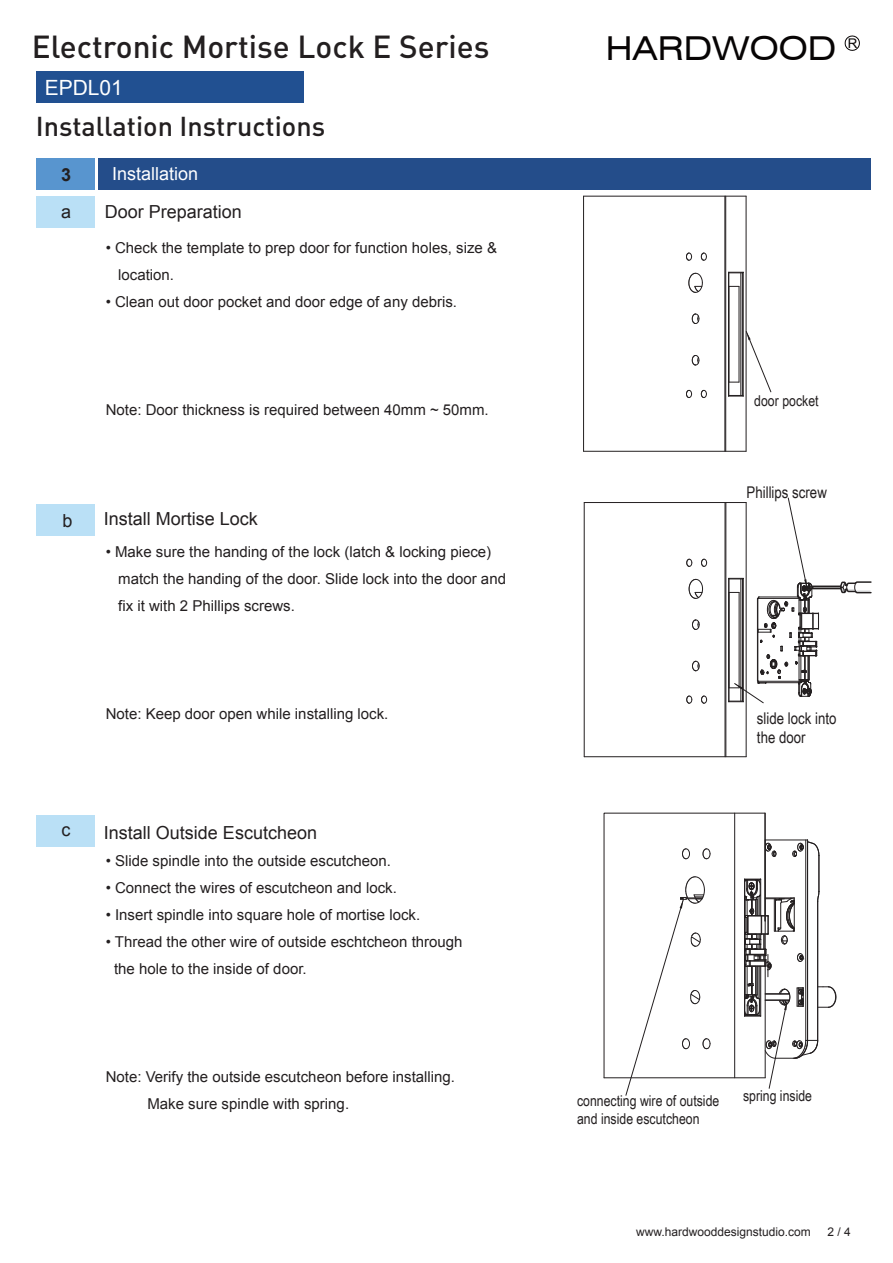
<style>
.page{position:relative;width:893px;height:1263px;background:#fff}
.page>*{position:absolute;margin:0;border:0;box-sizing:border-box;transform-origin:0 0}
.t1{font:expanded 33px "Swiss 721 BT";color:#070404}
.t2{font:31.5px "DIN Medium Alternate";color:#231f20}
.t3{font:27px "DIN Medium Alternate";color:#231f20}
.t4{font:21px "Arial";color:#fff}
.t5{font:18px "Arial";color:#231f20}
.t6{font:18px "Arial";color:#fff}
.t7{font:700 18px "Arial";color:#231f20}
.t8{font:16.2px/19.4px "Arial Narrow";color:#231f20}
.t9{font:15px/27px "Arial";color:#231f20}
.t10{font:15px/18px "Arial Narrow";color:#231f20}
.t11{font:13.35px "Arial";color:#070404}
.t12{font:12px "Arial";color:#231f20}
</style>
<div class="page">
<svg style="left:844px;top:35px;width:16px;height:16px"></svg>
<div style="left:36px;top:72px;width:267px;height:31px;background:#215091"></div>
<div style="left:98px;top:158px;width:772px;height:32px;background:#244d8a"></div>
<div style="left:36px;top:158px;width:58px;height:32px;background:#5895cf"></div>
<div style="left:36px;top:196px;width:58px;height:32px;background:#bae0f6"></div>
<div style="left:36px;top:505px;width:58px;height:31px;background:#bae0f6"></div>
<div style="left:36px;top:815px;width:58px;height:32px;background:#bae0f6"></div>
<hr style="left:583px;top:196px;width:1px;height:255px;background:#231f20">
<hr style="left:724px;top:196px;width:1px;height:255px;background:#231f20">
<hr style="left:725px;top:196px;width:1px;height:255px;background:#231f20">
<hr style="left:728px;top:273px;width:1px;height:123px;background:#231f20">
<hr style="left:739px;top:286px;width:1px;height:96px;background:#231f20">
<hr style="left:740px;top:273px;width:1px;height:122px;background:#231f20">
<hr style="left:742px;top:273px;width:1px;height:122px;background:#231f20">
<hr style="left:743px;top:272px;width:1px;height:124px;background:#231f20">
<hr style="left:746px;top:196px;width:1px;height:255px;background:#231f20">
<hr style="left:583px;top:196px;width:163px;height:1px;background:#231f20">
<svg style="left:728px;top:272px;width:16px;height:2px"></svg>
<svg style="left:692px;top:313px;width:8px;height:11px"></svg>
<svg style="left:701px;top:252px;width:6px;height:9px"></svg>
<svg style="left:686px;top:252px;width:6px;height:9px"></svg>
<svg style="left:686px;top:390px;width:6px;height:8px"></svg>
<svg style="left:701px;top:390px;width:6px;height:8px"></svg>
<svg style="left:688px;top:272px;width:15px;height:21px"></svg>
<svg style="left:692px;top:355px;width:8px;height:11px"></svg>
<svg style="left:728px;top:331px;width:44px;height:66px"></svg>
<hr style="left:583px;top:451px;width:163px;height:1px;background:#231f20">
<hr style="left:584px;top:503px;width:1px;height:254px;background:#231f20">
<hr style="left:725px;top:503px;width:1px;height:254px;background:#231f20">
<hr style="left:746px;top:503px;width:1px;height:254px;background:#231f20">
<hr style="left:584px;top:502px;width:162px;height:1px;background:#231f20">
<svg style="left:692px;top:619px;width:8px;height:11px"></svg>
<svg style="left:701px;top:558px;width:6px;height:9px"></svg>
<svg style="left:686px;top:558px;width:6px;height:9px"></svg>
<svg style="left:686px;top:695px;width:6px;height:9px"></svg>
<svg style="left:701px;top:695px;width:6px;height:9px"></svg>
<svg style="left:689px;top:579px;width:14px;height:20px"></svg>
<svg style="left:692px;top:661px;width:8px;height:10px"></svg>
<hr style="left:584px;top:756px;width:162px;height:1px;background:#231f20">
<svg style="left:603px;top:812px;width:234px;height:284px"></svg>
<svg style="left:728px;top:497px;width:144px;height:207px"></svg>
<h2 class="t2" style="left:32px;top:26px;width:459px">Electronic Mortise Lock E Series</h2>
<h3 class="t4" style="left:45px;top:74px;width:80px">EPDL01</h3>
<h3 class="t3" style="left:36px;top:109px;width:291px">Installation Instructions</h3>
<p class="t7" style="left:61px;top:163px;width:12px">3</p>
<p class="t6" style="left:112px;top:162px;width:88px">Installation</p>
<p class="t5" style="left:61px;top:200px;width:12px">a</p>
<p class="t5" style="left:105px;top:200px;width:139px">Door Preparation</p>
<p class="t9" style="left:118px;top:234px;width:380px;text-indent:-13px">• Check the template to prep door for function holes, size &amp; location.</p>
<p class="t9" style="left:106px;top:288px;width:353px">• Clean out door pocket and door edge of any debris.</p>
<p class="t9" style="left:106px;top:396px;width:385px">Note: Door thickness is required between 40mm ~ 50mm.</p>
<p class="t5" style="left:62px;top:509px;width:12px">b</p>
<p class="t5" style="left:104px;top:507px;width:156px">Install Mortise Lock</p>
<p class="t9" style="left:118px;top:538px;width:389px;text-indent:-13px">• Make sure the handing of the lock (latch &amp; locking piece) match the handing of the door. Slide lock into the door and fix it with 2 Phillips screws.</p>
<p class="t9" style="left:106px;top:700px;width:284px">Note: Keep door open while installing lock.</p>
<p class="t5" style="left:61px;top:818px;width:10px">c</p>
<p class="t5" style="left:104px;top:821px;width:215px">Install Outside Escutcheon</p>
<p class="t9" style="left:106px;top:847px;width:287px">• Slide spindle into the outside escutcheon.</p>
<p class="t9" style="left:106px;top:874px;width:293px">• Connect the wires of escutcheon and lock.</p>
<p class="t9" style="left:106px;top:901px;width:316px">• Insert spindle into square hole of mortise lock.</p>
<p class="t9" style="left:114px;top:928px;width:350px;text-indent:-8px">• Thread the other wire of outside eschtcheon through the hole to the inside of door.</p>
<p class="t9" style="left:147px;top:1063px;width:309px;text-indent:-42px">Note: Verify the outside escutcheon before installing.<br>Make sure spindle with spring.</p>
<h1 class="t1" style="left:606px;top:28px;width:232px">HARDWOOD</h1>
<p class="t11" style="left:848px;top:34px;width:11px">R</p>
<p class="t10" style="left:754px;top:391px;width:66px">door pocket</p>
<p class="t8" style="left:746px;top:482px;width:82px">Phillips screw</p>
<p class="t8" style="left:757px;top:708px;width:81px">slide lock into the door</p>
<p class="t10" style="left:577px;top:1091px;width:144px">connecting wire of outside and inside escutcheon</p>
<p class="t10" style="left:743px;top:1086px;width:71px">spring inside</p>
<p class="t12" style="left:636px;top:1224px;width:176px">www.hardwooddesignstudio.com</p>
<p class="t12" style="left:827px;top:1224px;width:25px">2 / 4</p>
</div>
